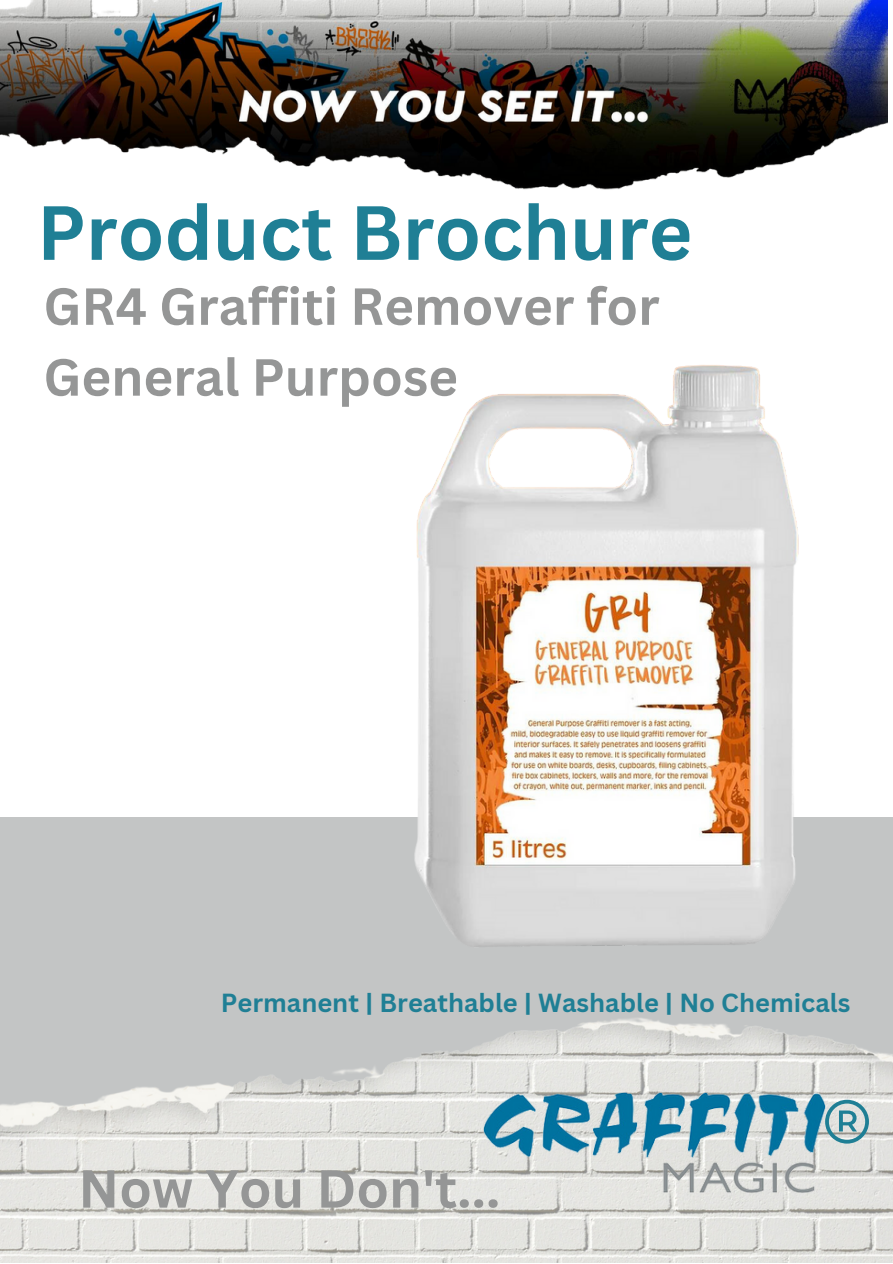
<style>
.page{position:relative;width:893px;height:1264px;background:#fff}
.page>*{position:absolute;margin:0;border:0;box-sizing:border-box;transform-origin:0 0}
.t1{font:700 75px "Canva Sans";color:#1f7f95}
.t2{font:700 52.2px "Canva Sans";color:#959696}
.t3{font:700 51px/70.8px "Canva Sans";color:#959696}
.t4{font:700 25.5px "Canva Sans";color:#1f7f95}
</style>
<div class="page">
<div style="left:0;top:817px;width:892px;height:356px;background:#c3c5c5"></div>
<img style="left:0;top:1018px;width:892px;height:244px">
<svg style="left:825px;top:1099px;width:43px;height:44px;background:#9abcc2"></svg>
<img style="left:483px;top:1092px;width:342px;height:101px">
<img style="left:0;top:0;width:887px;height:190px">
<img style="left:414px;top:365px;width:385px;height:582px">
<p class="t1" style="left:37px;top:180px;width:656px">Product Brochure</p>
<p class="t3" style="left:43px;top:269px;width:617px">GR4 Graffiti Remover for<br>General Purpose</p>
<p class="t4" style="left:221px;top:984px;width:631px">Permanent | Breathable | Washable | No Chemicals</p>
<p class="t2" style="left:78px;top:1151px;width:423px">Now You Don't...</p>
</div>
